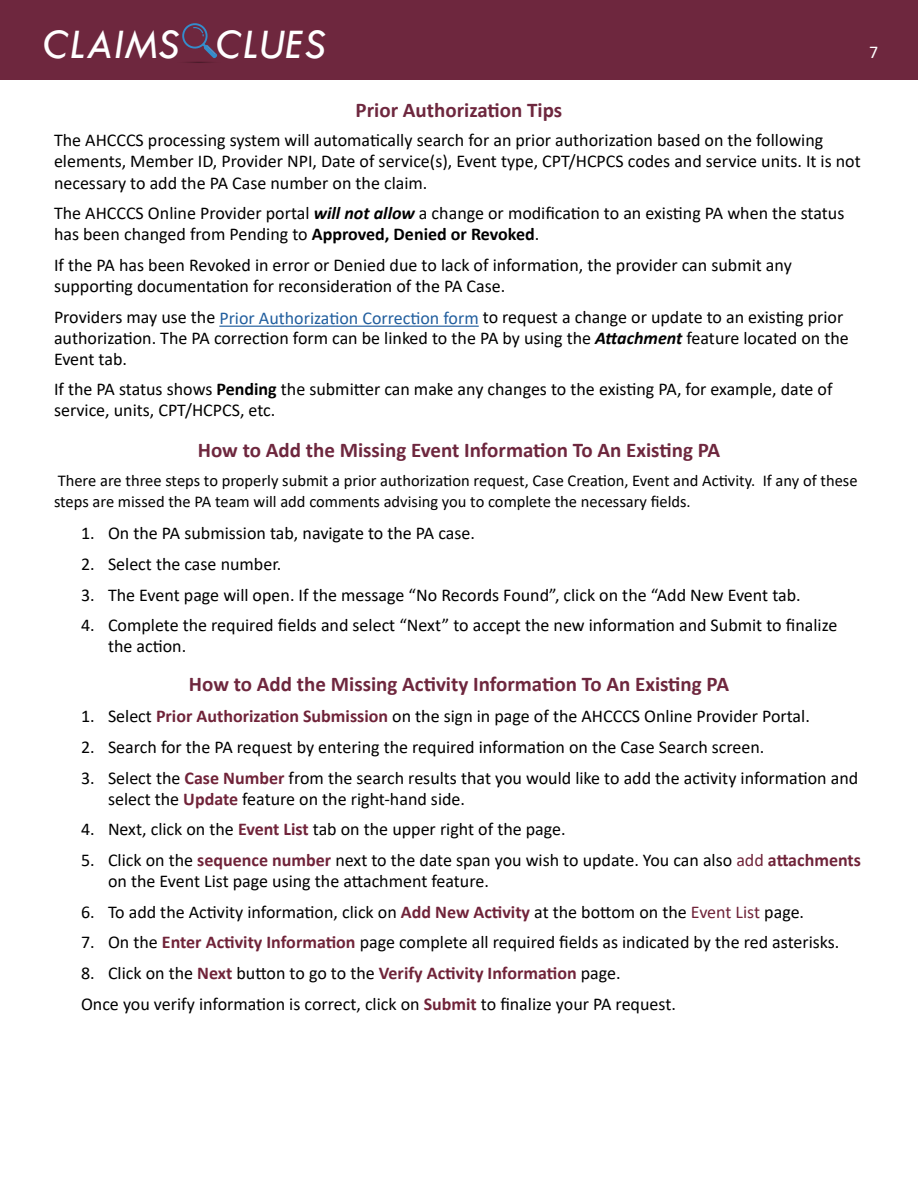
<style>
.page{position:relative;width:918px;height:1188px;background:#fff}
.page>*{position:absolute;margin:0;border:0;box-sizing:border-box;transform-origin:0 0}
.t1{font:italic 43.65px "Tw Cen";color:#fff}
.t2{font:700 21px "Calibri";color:#6e273e}
.t3{font:18px/21px "Calibri";color:#000}
.t4{font:18px "Calibri";color:#fff}
.t5{font:16.5px/21px "Calibri";color:#000}
.s1{font-weight:700;font-style:italic}
.s2{font-weight:700}
.s3{color:#215e9e}
.s4{font-weight:700;color:#702339}
.s5{color:#702339}
</style>
<div class="page">
<div style="left:0;top:0;width:918px;height:79px;background:#6e273e"></div>
<svg style="left:182px;top:23px;width:35px;height:40px"></svg>
<hr style="left:219px;top:326px;width:260px;height:1px;background:#215e9e">
<h1 class="t1" style="left:43px;top:18px;width:285px">CLAIMS CLUES</h1>
<p class="t4" style="left:869px;top:39px;width:11px">7</p>
<p class="t2" style="left:356px;top:95px;width:208px">Prior Authorization Tips</p>
<p class="t3" style="left:54px;top:130px;width:808px">The AHCCCS processing system will automatically search for an prior authorization based on the following elements, Member ID, Provider NPI, Date of service(s), Event type, CPT/HCPCS codes and service units. It is not necessary to add the PA Case number on the claim.</p>
<p class="t3" style="left:54px;top:202px;width:792px">The AHCCCS Online Provider portal <span class="s1">will not allow</span> a change or modification to an existing PA when the status has been changed from Pending to <span class="s2">Approved, Denied or Revoked</span>.</p>
<p class="t3" style="left:54px;top:254px;width:739px">If the PA has been Revoked in error or Denied due to lack of information, the provider can submit any supporting documentation for reconsideration of the PA Case.</p>
<p class="t3" style="left:54px;top:306px;width:796px">Providers may use the <span class="s3">Prior Authorization Correction form</span> to request a change or update to an existing prior authorization. The PA correction form can be linked to the PA by using the <span class="s1">Attachment</span> feature located on the<br>Event tab.</p>
<p class="t3" style="left:54px;top:379px;width:780px">If the PA status shows <span class="s2">Pending</span> the submitter can make any changes to the existing PA, for example, date of service, units, CPT/HCPCS, etc.</p>
<p class="t2" style="left:198px;top:435px;width:524px">How to Add the Missing Event Information To An Existing PA</p>
<p class="t5" style="left:54px;top:470px;width:805px">There are three steps to properly submit a prior authorization request, Case Creation, Event and Activity. If any of these steps are missed the PA team will add comments advising you to complete the necessary fields.</p>
<p class="t3" style="left:81px;top:522px;width:396px">1. On the PA submission tab, navigate to the PA case.</p>
<p class="t3" style="left:81px;top:553px;width:202px">2. Select the case number.</p>
<p class="t3" style="left:81px;top:584px;width:721px">3. The Event page will open. If the message “No Records Found”, click on the “Add New Event tab.</p>
<p class="t3" style="left:108px;top:615px;width:731px;text-indent:-27px">4. Complete the required fields and select “Next” to accept the new information and Submit to finalize the action.</p>
<p class="t2" style="left:189px;top:670px;width:542px">How to Add the Missing Activity Information To An Existing PA</p>
<p class="t3" style="left:81px;top:705px;width:730px">1. Select <span class="s4">Prior Authorization Submission</span> on the sign in page of the AHCCCS Online Provider Portal.</p>
<p class="t3" style="left:81px;top:736px;width:685px">2. Search for the PA request by entering the required information on the Case Search screen.</p>
<p class="t3" style="left:108px;top:767px;width:752px;text-indent:-27px">3. Select the <span class="s4">Case Number</span> from the search results that you would like to add the activity information and select the <span class="s4">Update</span> feature on the right-hand side.</p>
<p class="t3" style="left:81px;top:818px;width:486px">4. Next, click on the <span class="s4">Event List</span> tab on the upper right of the page.</p>
<p class="t3" style="left:108px;top:849px;width:755px;text-indent:-27px">5. Click on the <span class="s4">sequence number</span> next to the date span you wish to update. You can also <span class="s5">add</span> <span class="s4">attachments </span>on the Event List page using the attachment feature.</p>
<p class="t3" style="left:81px;top:901px;width:725px">6. To add the Activity information, click on <span class="s4">Add New Activity</span> at the bottom on the <span class="s5">Event List</span> page.</p>
<p class="t3" style="left:81px;top:932px;width:760px">7. On the <span class="s4">Enter Activity Information</span> page complete all required fields as indicated by the red asterisks.</p>
<p class="t3" style="left:81px;top:957px;width:596px;line-height:30.8px">8. Click on the <span class="s4">Next</span> button to go to the <span class="s4">Verify Activity Information</span> page.<br>Once you verify information is correct, click on <span class="s4">Submit</span> to finalize your PA request.</p>
</div>
